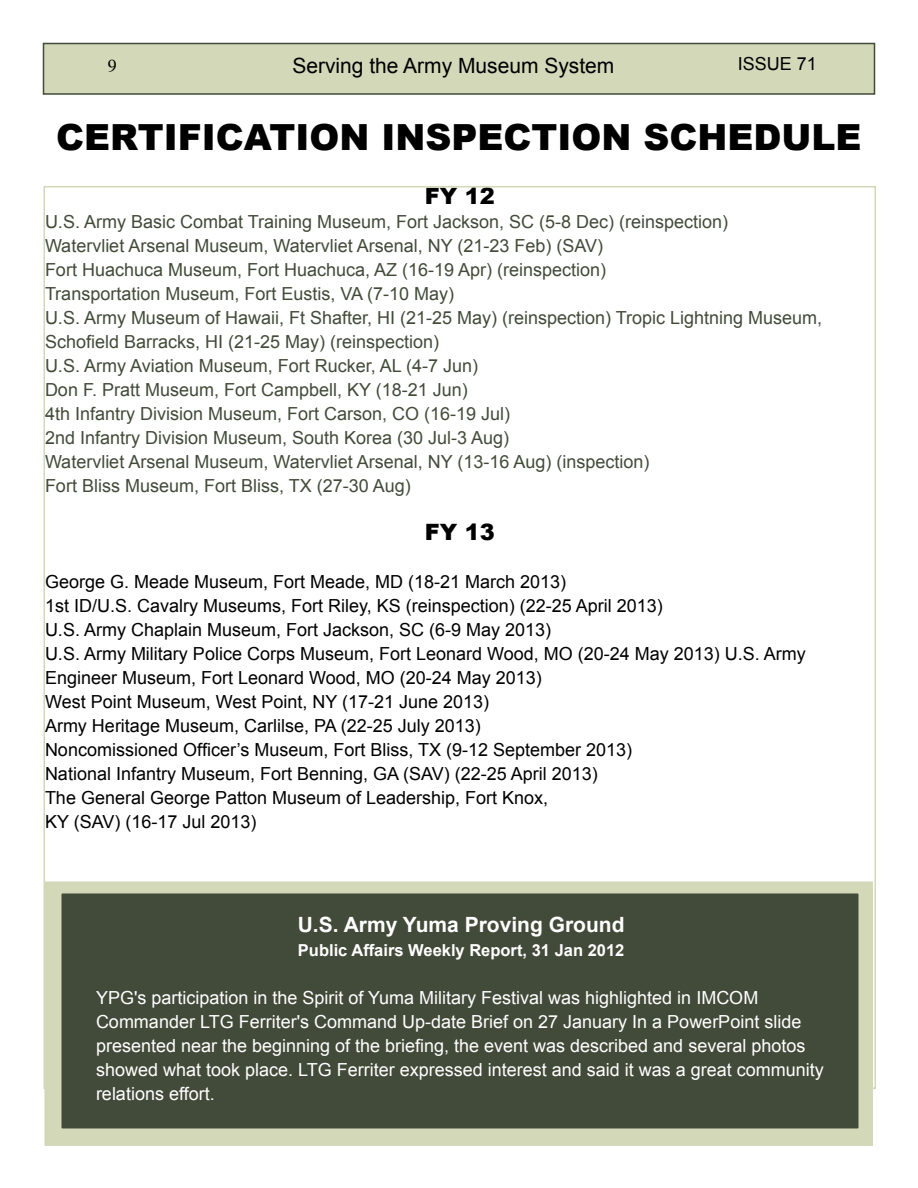
<style>
.page{position:relative;width:918px;height:1188px;background:#fff}
.page>*{position:absolute;margin:0;border:0;box-sizing:border-box;transform-origin:0 0}
.t1{font:900 36px "Arial";color:#000}
.t2{font:900 22.5px "Arial";color:#000}
.t3{font:21px "Arial";color:#000}
.t4{font:700 21px "Arial";color:#fff}
.t5{font:18px/24px "Arial";color:#424b39}
.t6{font:18px/24px "Arial";color:#000}
.t7{font:18px/24px "Arial";color:#fff}
.t8{font:18px "Times";color:#000}
.t9{font:700 16.5px "Arial";color:#fff}
</style>
<div class="page">
<div style="left:43px;top:43px;width:832px;height:52px;background:#d2d8b8;border:2px solid #424b39"></div>
<div style="left:44px;top:881px;width:829px;height:265px;background:#d2d8b8;border:2px solid #d2d8b8"></div>
<div style="left:60px;top:892px;width:800px;height:238px;background:#424b39;border:2px solid #d2d8b8"></div>
<p class="t8" style="left:108px;top:49px;width:10px">9</p>
<p class="t3" style="left:292px;top:51px;width:324px">Serving the Army Museum System</p>
<p class="t6" style="left:738px;top:52px;width:81px">ISSUE 71</p>
<h1 class="t1" style="left:56px;top:111px;width:807px">CERTIFICATION INSPECTION SCHEDULE</h1>
<p class="t2" style="left:425px;top:179px;width:72px">FY 12</p>
<p class="t5" style="left:45px;top:209px;width:779px">U.S. Army Basic Combat Training Museum, Fort Jackson, SC (5-8 Dec) (reinspection)<br>Watervliet Arsenal Museum, Watervliet Arsenal, NY (21-23 Feb) (SAV)<br>Fort Huachuca Museum, Fort Huachuca, AZ (16-19 Apr) (reinspection)<br>Transportation Museum, Fort Eustis, VA (7-10 May)<br>U.S. Army Museum of Hawaii, Ft Shafter, HI (21-25 May) (reinspection) Tropic Lightning Museum, Schofield Barracks, HI (21-25 May) (reinspection)<br>U.S. Army Aviation Museum, Fort Rucker, AL (4-7 Jun)<br>Don F. Pratt Museum, Fort Campbell, KY (18-21 Jun)<br>4th Infantry Division Museum, Fort Carson, CO (16-19 Jul)<br>2nd Infantry Division Museum, South Korea (30 Jul-3 Aug)<br>Watervliet Arsenal Museum, Watervliet Arsenal, NY (13-16 Aug) (inspection)<br>Fort Bliss Museum, Fort Bliss, TX (27-30 Aug)</p>
<p class="t2" style="left:425px;top:515px;width:72px">FY 13</p>
<p class="t6" style="left:45px;top:569px;width:762px">George G. Meade Museum, Fort Meade, MD (18-21 March 2013)<br>1st ID/U.S. Cavalry Museums, Fort Riley, KS (reinspection) (22-25 April 2013)<br>U.S. Army Chaplain Museum, Fort Jackson, SC (6-9 May 2013)<br>U.S. Army Military Police Corps Museum, Fort Leonard Wood, MO (20-24 May 2013) U.S. Army Engineer Museum, Fort Leonard Wood, MO (20-24 May 2013)<br>West Point Museum, West Point, NY (17-21 June 2013)<br>Army Heritage Museum, Carlilse, PA (22-25 July 2013)<br>Noncomissioned Officer’s Museum, Fort Bliss, TX (9-12 September 2013)<br>National Infantry Museum, Fort Benning, GA (SAV) (22-25 April 2013)<br>The General George Patton Museum of Leadership, Fort Knox,<br>KY (SAV) (16-17 Jul 2013)</p>
<p class="t4" style="left:298px;top:911px;width:328px">U.S. Army Yuma Proving Ground</p>
<p class="t9" style="left:298px;top:940px;width:328px">Public Affairs Weekly Report, 31 Jan 2012</p>
<p class="t7" style="left:96px;top:986px;width:729px">YPG's participation in the Spirit of Yuma Military Festival was highlighted in IMCOM Commander LTG Ferriter's Command Up-date Brief on 27 January In a PowerPoint slide presented near the beginning of the briefing, the event was described and several photos showed what took place. LTG Ferriter expressed interest and said it was a great community relations effort.</p>
</div>
